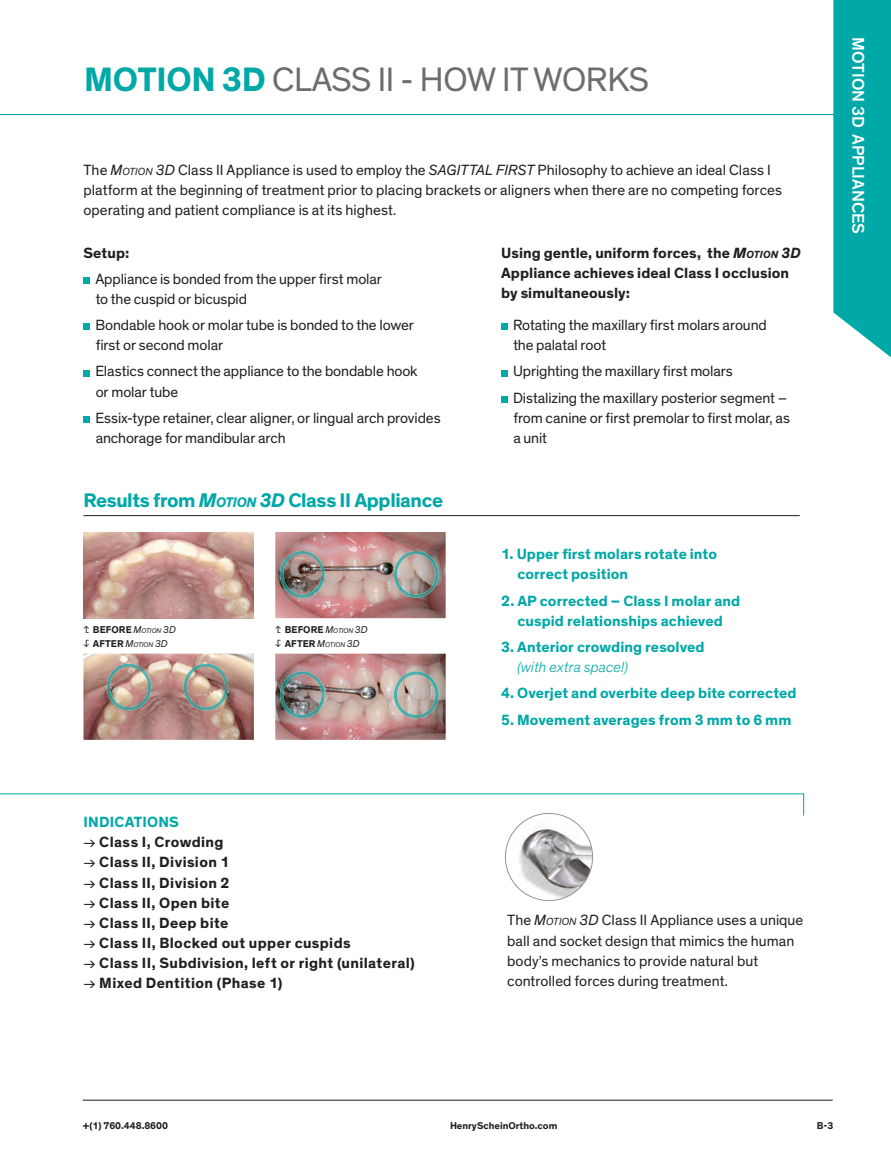
<style>
.page{position:relative;width:891px;height:1161px;background:#fff}
.page>*{position:absolute;margin:0;border:0;box-sizing:border-box;transform-origin:0 0}
.t1{font:34.5px "Theinhardt";letter-spacing:-.01em;color:#6c6d70}
.t2{font:700 20.1px "Theinhardt";letter-spacing:-.02em;color:#00a8a7}
.t3{font:500 17.25px "Theinhardt";color:#fff}
.t4{font:15.15px/20.1px "Theinhardt";letter-spacing:-.005em;color:#231f20}
.t5{font:700 15.15px/20.1px "Theinhardt";letter-spacing:.02em;color:#231f20}
.t6{font:700 15.15px/20.1px "Theinhardt";letter-spacing:.005em;color:#00a8a7}
.t7{font:italic 300 15.15px "Theinhardt";color:#00a8a7}
.t8{font:700 10.05px "Theinhardt";color:#231f20}
.s1{font-weight:700;color:#00a8a7}
.s2{font-style:italic}
.s3{font-style:italic;font-size:10.5px}
.s4{font-style:italic;font-size:14.1px}
.s5{font-weight:400}
.s6{font-weight:400;font-style:italic}
.s7{font-weight:400;font-style:italic;font-size:7.05px}
</style>
<div class="page">
<svg style="left:0;top:793px;width:804px;height:23px"></svg>
<img style="left:506px;top:819px;width:87px;height:82px">
<div style="left:83px;top:278px;width:7px;height:6px;background:#00a8a7"></div>
<div style="left:83px;top:324px;width:7px;height:6px;background:#00a8a7"></div>
<div style="left:83px;top:370px;width:7px;height:6px;background:#00a8a7"></div>
<div style="left:83px;top:417px;width:7px;height:6px;background:#00a8a7"></div>
<svg style="left:501px;top:324px;width:6px;height:6px"></svg>
<svg style="left:501px;top:370px;width:6px;height:6px"></svg>
<div style="left:501px;top:396px;width:6px;height:7px;background:#00a8a7"></div>
<img style="left:83px;top:532px;width:171px;height:86px">
<img style="left:275px;top:532px;width:171px;height:86px">
<img style="left:280px;top:551px;width:45px;height:47px">
<img style="left:394px;top:551px;width:45px;height:47px">
<img style="left:83px;top:654px;width:171px;height:86px">
<img style="left:107px;top:664px;width:44px;height:46px">
<img style="left:184px;top:664px;width:44px;height:46px">
<img style="left:275px;top:654px;width:171px;height:86px">
<img style="left:280px;top:671px;width:45px;height:47px">
<img style="left:394px;top:671px;width:45px;height:47px">
<hr style="left:83px;top:515px;width:717px;height:1px;background:#231f20">
<hr style="left:0;top:114px;width:891px;height:1px;background:#00a8a7">
<svg style="left:833px;top:0;width:58px;height:358px;background:#12aead"></svg>
<hr style="left:83px;top:1100px;width:750px;height:1px;background:#231f20">
<h1 class="t1" style="left:84px;top:66px;width:566px"><span class="s1">MOTION 3D</span> CLASS II - HOW IT WORKS</h1>
<p class="t4" style="left:83px;top:161px;width:700px">The <span class="s2">M</span><span class="s3">OTION</span> <span class="s2">3D</span> Class II Appliance is used to employ the <span class="s2">SAGITTAL FIRST</span> Philosophy to achieve an ideal Class I platform at the beginning of treatment prior to placing brackets or aligners when there are no competing forces operating and patient compliance is at its highest.</p>
<p class="t5" style="left:83px;top:243px;width:48px">Setup:</p>
<p class="t4" style="left:95px;top:270px;width:288px">Appliance is bonded from the upper first molar to the cuspid or bicuspid</p>
<p class="t4" style="left:95px;top:316px;width:320px">Bondable hook or molar tube is bonded to the lower first or second molar</p>
<p class="t4" style="left:95px;top:362px;width:324px">Elastics connect the appliance to the bondable hook or molar tube</p>
<p class="t4" style="left:95px;top:409px;width:347px">Essix-type retainer, clear aligner, or lingual arch provides anchorage for mandibular arch</p>
<p class="t5" style="left:501px;top:243px;width:301px">Using gentle, uniform forces, the <span class="s2">M</span><span class="s3">OTION</span> <span class="s2">3D<br></span>Appliance achieves ideal Class I occlusion by simultaneously:</p>
<p class="t4" style="left:513px;top:316px;width:255px">Rotating the maxillary first molars around the palatal root</p>
<p class="t4" style="left:513px;top:359px;width:276px;line-height:26.2px">Uprighting the maxillary first molars<br>Distalizing the maxillary posterior segment –</p>
<p class="t4" style="left:513px;top:409px;width:278px">from canine or first premolar to first molar, as a unit</p>
<h2 class="t2" style="left:83px;top:493px;width:361px">Results from <span class="s2">M</span><span class="s4">OTION</span> <span class="s2">3D</span> Class II Appliance</h2>
<p class="t8" style="left:83px;top:626px;width:94px"><span class="s5">⬑</span> BEFORE <span class="s6">M</span><span class="s7">OTION</span> <span class="s6">3D</span></p>
<p class="t8" style="left:275px;top:626px;width:94px"><span class="s5">⬑</span> BEFORE <span class="s6">M</span><span class="s7">OTION</span> <span class="s6">3D</span></p>
<p class="t8" style="left:83px;top:640px;width:86px"><span class="s5">⬐</span> AFTER <span class="s6">M</span><span class="s7">OTION</span> <span class="s6">3D</span></p>
<p class="t8" style="left:275px;top:640px;width:86px"><span class="s5">⬐</span> AFTER <span class="s6">M</span><span class="s7">OTION</span> <span class="s6">3D</span></p>
<p class="t6" style="left:84px;top:813px;width:97px">INDICATIONS</p>
<p class="t5" style="left:83px;top:833px;width:142px"><span class="s5">→</span> Class I, Crowding</p>
<p class="t5" style="left:83px;top:853px;width:148px"><span class="s5">→</span> Class II, Division 1</p>
<p class="t5" style="left:83px;top:873px;width:148px"><span class="s5">→</span> Class II, Division 2</p>
<p class="t5" style="left:83px;top:894px;width:147px"><span class="s5">→</span> Class II, Open bite</p>
<p class="t5" style="left:83px;top:914px;width:146px"><span class="s5">→</span> Class II, Deep bite</p>
<p class="t5" style="left:83px;top:934px;width:269px"><span class="s5">→</span> Class II, Blocked out upper cuspids</p>
<p class="t5" style="left:83px;top:954px;width:333px"><span class="s5">→</span> Class II, Subdivision, left or right (unilateral)</p>
<p class="t5" style="left:83px;top:974px;width:200px"><span class="s5">→</span> Mixed Dentition (Phase 1)</p>
<p class="t6" style="left:517px;top:545px;width:201px;text-indent:-16px">1. Upper first molars rotate into correct position</p>
<p class="t6" style="left:501px;top:592px;width:241px;text-align:center">2. AP corrected – Class I molar and cuspid relationships achieved</p>
<p class="t6" style="left:501px;top:638px;width:205px">3. Anterior crowding resolved</p>
<p class="t7" style="left:517px;top:661px;width:112px">(with extra space!)</p>
<p class="t6" style="left:501px;top:684px;width:297px">4. Overjet and overbite deep bite corrected</p>
<p class="t6" style="left:501px;top:710px;width:292px">5. Movement averages from 3 mm to 6 mm</p>
<p class="t4" style="left:507px;top:911px;width:298px">The <span class="s2">M</span><span class="s3">OTION</span> <span class="s2">3D</span> Class II Appliance uses a unique ball and socket design that mimics the human body’s mechanics to provide natural but controlled forces during treatment.</p>
<p class="t3" style="left:865px;top:37px;width:198px;rotate:90deg">MOTION 3D APPLIANCES</p>
<p class="t8" style="left:83px;top:1122px;width:87px">+(1) 760.448.8600</p>
<p class="t8" style="left:450px;top:1122px;width:109px">HenryScheinOrtho.com</p>
<p class="t8" style="left:817px;top:1122px;width:18px">B-3</p>
</div>
